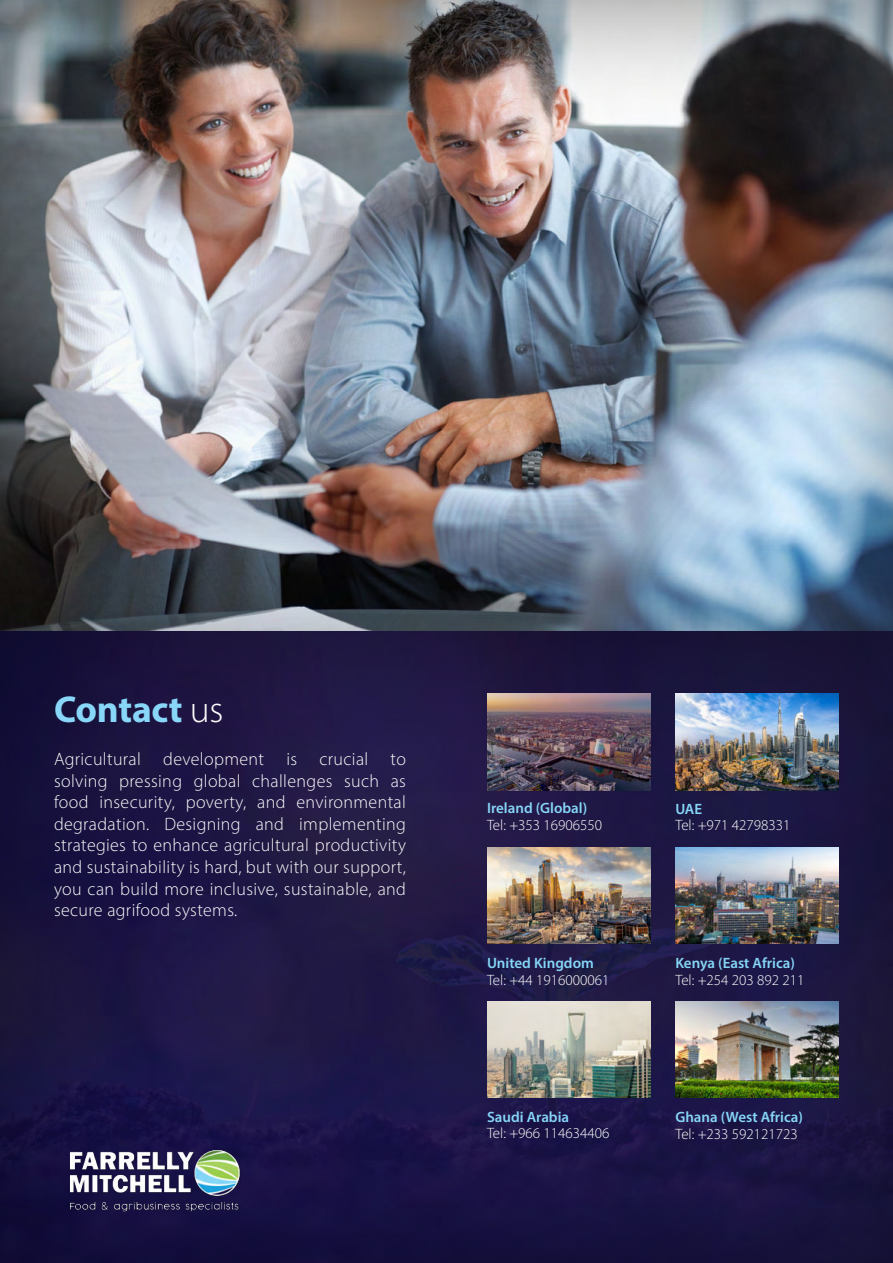
<style>
.page{position:relative;width:893px;height:1263px;background:#fff}
.page>*{position:absolute;margin:0;border:0;box-sizing:border-box;transform-origin:0 0}
.t1{font:700 37.5px "Myriad Pro";letter-spacing:-.005em;color:#88d6f8}
.t2{font:300 18px/21.6px "Myriad Pro";letter-spacing:.02em;color:#fbfbfb;text-align:justify}
.t3{font:300 15px "Myriad Pro";color:#fff}
.t4{font:600 15px "Myriad Pro";color:#86d6f7}
.s1{font-weight:300;color:#fbfbfb}
</style>
<div class="page">
<img style="left:0;top:0;width:893px;height:628px">
<div style="left:0;top:628px;width:893px;height:635px;background:linear-gradient(to right,#1b1442,#1d1742)"></div>
<img style="left:54px;top:1150px;width:195px;height:69px">
<img style="left:487px;top:694px;width:164px;height:96px">
<img style="left:675px;top:694px;width:164px;height:96px">
<img style="left:487px;top:847px;width:164px;height:97px">
<img style="left:675px;top:847px;width:164px;height:97px">
<img style="left:675px;top:1001px;width:164px;height:97px">
<img style="left:487px;top:1001px;width:164px;height:97px">
<h1 class="t1" style="left:54px;top:695px;width:171px">Contact <span class="s1">us</span></h1>
<p class="t2" style="left:54px;top:750px;width:353px">Agricultural development is crucial to solving pressing global challenges such as food insecurity, poverty, and environmental degradation. Designing and implementing strategies to enhance agricultural productivity and sustainability is hard, but with our support, you can build more inclusive, sustainable, and secure agrifood systems.</p>
<p class="t4" style="left:487px;top:803px;width:102px">Ireland (Global)</p>
<p class="t3" style="left:487px;top:819px;width:117px">Tel: +353 16906550</p>
<p class="t4" style="left:675px;top:803px;width:28px">UAE</p>
<p class="t3" style="left:675px;top:819px;width:117px">Tel: +971 42798331</p>
<p class="t4" style="left:487px;top:957px;width:108px">United Kingdom</p>
<p class="t3" style="left:487px;top:974px;width:124px">Tel: +44 1916000061</p>
<p class="t4" style="left:675px;top:957px;width:121px">Kenya (East Africa)</p>
<p class="t3" style="left:675px;top:974px;width:130px">Tel: +254 203 892 211</p>
<p class="t4" style="left:487px;top:1111px;width:84px">Saudi Arabia</p>
<p class="t3" style="left:487px;top:1128px;width:124px">Tel: +966 114634406</p>
<p class="t4" style="left:675px;top:1111px;width:129px">Ghana (West Africa)</p>
<p class="t3" style="left:675px;top:1128px;width:124px">Tel: +233 592121723</p>
</div>
